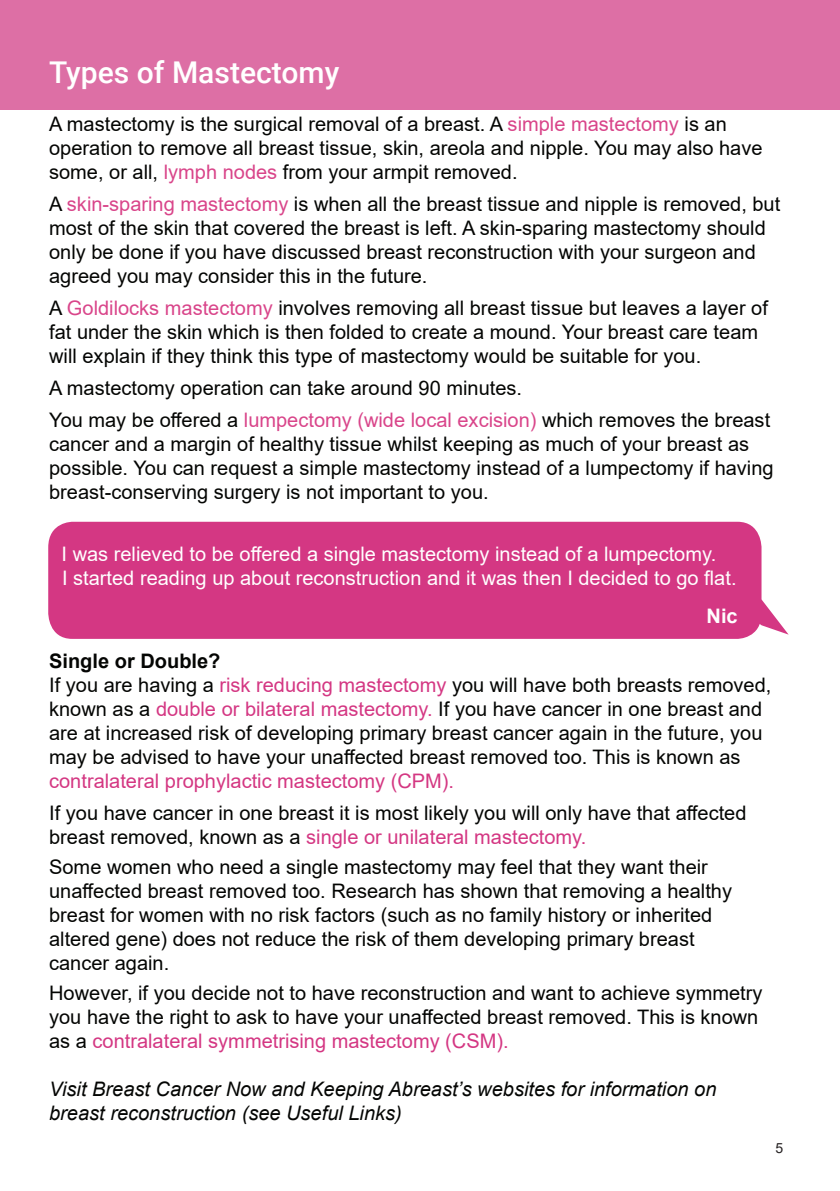
<style>
.page{position:relative;width:840px;height:1191px;background:#fff}
.page>*{position:absolute;margin:0;border:0;box-sizing:border-box;transform-origin:0 0}
.t1{font:500 30px "Roboto";color:#fff}
.t2{font:20px/24px "Arial";color:#040503}
.t3{font:20px "Arial";color:#fff}
.t4{font:italic 20px "Arial";color:#040503}
.t5{font:700 20px "Arial";color:#040503}
.t6{font:700 20px "Arial";color:#fff}
.t7{font:14px "Arial";color:#231f20}
.s1{color:#d9458a}
.s2{color:#d43783}
.s3{color:#d43782}
</style>
<div class="page">
<div style="left:0;top:0;width:839px;height:109px;background:#dd6fa5"></div>
<div style="left:48px;top:522px;width:713px;height:117px;background:#d43783;border-radius:25px"></div>
<svg style="left:752px;top:599px;width:36px;height:35px"></svg>
<p class="t1" style="left:49px;top:52px;width:291px">Types of Mastectomy</p>
<p class="t2" style="left:49px;top:112px;width:678px">A mastectomy is the surgical removal of a breast. A <span class="s1">simple mastectomy</span> is an</p>
<p class="t2" style="left:49px;top:136px;width:714px">operation to remove all breast tissue, skin, areola and nipple. You may also have some, or all, <span class="s1">lymph nodes</span> from your armpit removed.</p>
<p class="t2" style="left:49px;top:192px;width:732px">A <span class="s1">skin-sparing mastectomy</span> is when all the breast tissue and nipple is removed, but most of the skin that covered the breast is left. A skin-sparing mastectomy should only be done if you have discussed breast reconstruction with your surgeon and agreed you may consider this in the future.</p>
<p class="t2" style="left:49px;top:296px;width:720px">A <span class="s1">Goldilocks mastectomy</span> involves removing all breast tissue but leaves a layer of fat under the skin which is then folded to create a mound. Your breast care team will explain if they think this type of mastectomy would be suitable for you.</p>
<p class="t2" style="left:49px;top:376px;width:474px">A mastectomy operation can take around 90 minutes.</p>
<p class="t2" style="left:49px;top:408px;width:725px">You may be offered a <span class="s1">lumpectomy (wide local excision)</span> which removes the breast cancer and a margin of healthy tissue whilst keeping as much of your breast as possible. You can request a simple mastectomy instead of a lumpectomy if having breast-conserving surgery is not important to you.</p>
<p class="t3" style="left:61px;top:540px;width:655px">I was relieved to be offered a single mastectomy instead of a lumpectomy.</p>
<p class="t3" style="left:62px;top:564px;width:675px">I started reading up about reconstruction and it was then I decided to go flat.</p>
<p class="t6" style="left:706px;top:602px;width:33px">Nic</p>
<p class="t5" style="left:49px;top:647px;width:173px">Single or Double?</p>
<p class="t2" style="left:49px;top:673px;width:723px">If you are having a <span class="s2">risk reducing mastectomy</span> you will have both breasts removed, known as a <span class="s2">double or bilateral mastectomy.</span> If you have cancer in one breast and are at increased risk of developing primary breast cancer again in the future, you may be advised to have your unaffected breast removed too. This is known as <span class="s3">contralateral prophylactic mastectomy (CPM).</span></p>
<p class="t2" style="left:49px;top:801px;width:698px">If you have cancer in one breast it is most likely you will only have that affected breast removed, known as a <span class="s2">single or unilateral mastectomy.</span></p>
<p class="t2" style="left:49px;top:855px;width:660px">Some women who need a single mastectomy may feel that they want their</p>
<p class="t2" style="left:49px;top:879px;width:684px">unaffected breast removed too. Research has shown that removing a healthy breast for women with no risk factors (such as no family history or inherited</p>
<p class="t2" style="left:49px;top:927px;width:646px">altered gene) does not reduce the risk of them developing primary breast</p>
<p class="t2" style="left:49px;top:951px;width:122px">cancer again.</p>
<p class="t2" style="left:49px;top:981px;width:714px">However, if you decide not to have reconstruction and want to achieve symmetry you have the right to ask to have your unaffected breast removed. This is known as a <span class="s2">contralateral symmetrising mastectomy (CSM).</span></p>
<p class="t4" style="left:49px;top:1076px;width:668px">Visit Breast Cancer Now and Keeping Abreast’s websites for information on</p>
<p class="t4" style="left:49px;top:1100px;width:354px">breast reconstruction (see Useful Links)</p>
<p class="t7" style="left:775px;top:1138px;width:9px">5</p>
</div>
